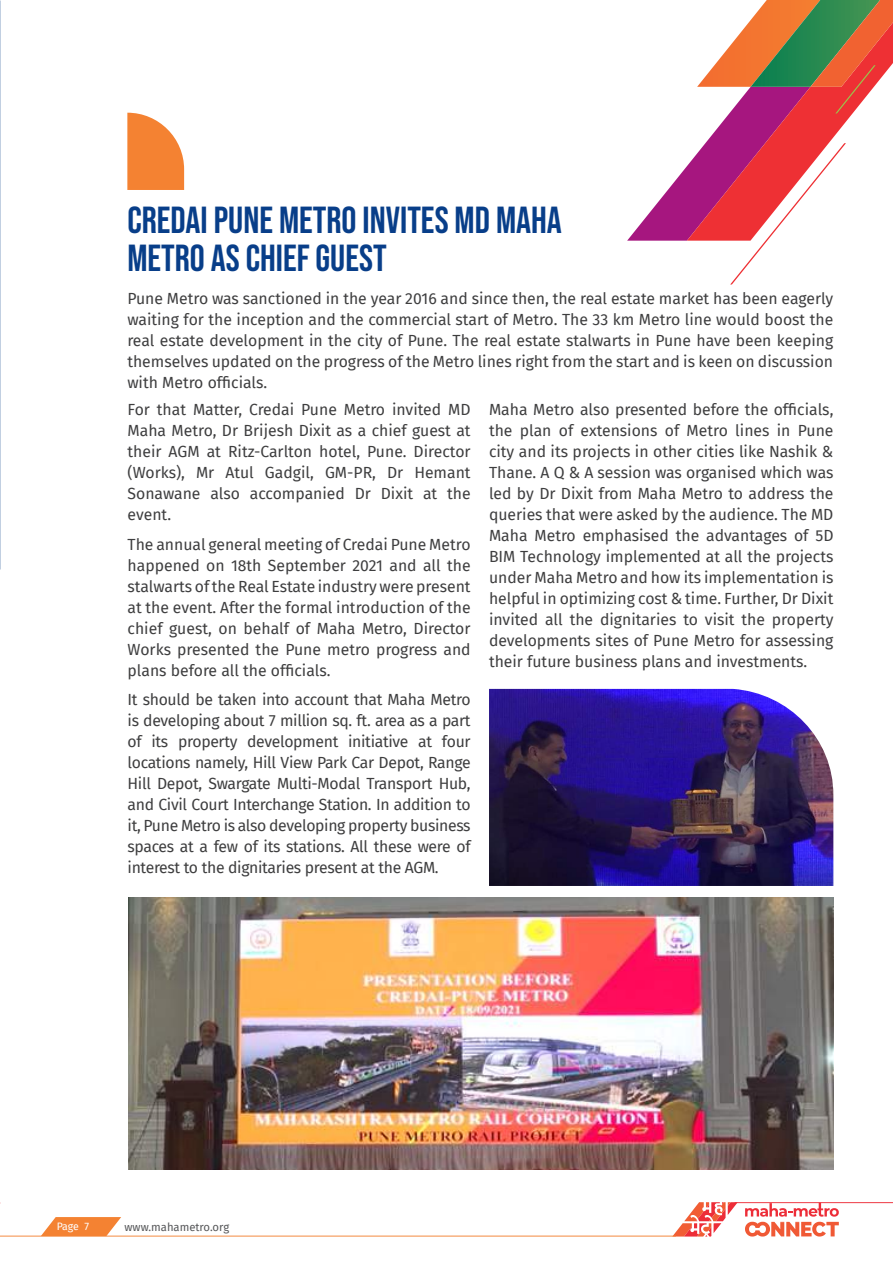
<style>
.page{position:relative;width:893px;height:1263px;background:#fff}
.page>*{position:absolute;margin:0;border:0;box-sizing:border-box;transform-origin:0 0}
.t1{font:37.5px/37.5px "Bebas Neue";color:#083e89}
.t2{font:15.75px/21px "Fira Sans";color:#3e3e3f;text-align:justify}
.t3{font:11.25px "Fira Sans";color:#57585a}
.t4{font:10.5px "Fira Sans";color:#fff}
</style>
<div class="page">
<svg style="left:673px;top:1202px;width:65px;height:34px"></svg>
<svg style="left:745px;top:1203px;width:94px;height:13px"></svg>
<svg style="left:745px;top:1222px;width:94px;height:14px"></svg>
<hr style="left:735px;top:1202px;width:158px;height:1px;background:#ed2d38">
<hr style="left:0;top:1235px;width:676px;height:1px;background:#f48232">
<svg style="left:41px;top:1217px;width:80px;height:19px"></svg>
<svg style="left:127px;top:113px;width:57px;height:77px;background:#f59552"></svg>
<img style="left:489px;top:689px;width:344px;height:197px">
<svg style="left:627px;top:0;width:266px;height:284px"></svg>
<img style="left:128px;top:897px;width:705px;height:272px">
<h1 class="t1" style="left:127px;top:201px;width:436px">CREDAI PUNE METRO INVITES MD MAHA<br>METRO AS CHIEF GUEST</h1>
<p class="t2" style="left:127px;top:288px;width:707px">Pune Metro was sanctioned in the year 2016 and since then, the real estate market has been eagerly waiting for the inception and the commercial start of Metro. The 33 km Metro line would boost the real estate development in the city of Pune. The real estate stalwarts in Pune have been keeping themselves updated on the progress of the Metro lines right from the start and is keen on discussion with Metro officials.</p>
<p class="t2" style="left:128px;top:399px;width:345px">For that Matter, Credai Pune Metro invited MD Maha Metro, Dr Brijesh Dixit as a chief guest at their AGM at Ritz-Carlton hotel, Pune. Director (Works), Mr Atul Gadgil, GM-PR, Dr Hemant Sonawane also accompanied Dr Dixit at the event.</p>
<p class="t2" style="left:128px;top:533px;width:345px">The annual general meeting of Credai Pune Metro happened on 18th September 2021 and all the stalwarts of the Real Estate industry were present at the event. After the formal introduction of the chief guest, on behalf of Maha Metro, Director Works presented the Pune metro progress and plans before all the officials.</p>
<p class="t2" style="left:128px;top:689px;width:345px">It should be taken into account that Maha Metro is developing about 7 million sq. ft. area as a part of its property development initiative at four locations namely, Hill View Park Car Depot, Range Hill Depot, Swargate Multi-Modal Transport Hub, and Civil Court Interchange Station. In addition to it, Pune Metro is also developing property business spaces at a few of its stations. All these were of interest to the dignitaries present at the AGM.</p>
<p class="t2" style="left:489px;top:399px;width:346px">Maha Metro also presented before the officials, the plan of extensions of Metro lines in Pune city and its projects in other cities like Nashik &amp; Thane. A Q &amp; A session was organised which was led by Dr Dixit from Maha Metro to address the queries that were asked by the audience. The MD Maha Metro emphasised the advantages of 5D BIM Technology implemented at all the projects under Maha Metro and how its implementation is helpful in optimizing cost &amp; time. Further, Dr Dixit invited all the dignitaries to visit the property developments sites of Pune Metro for assessing their future business plans and investments.</p>
<p class="t4" style="left:57px;top:1219px;width:34px">Page 7</p>
<p class="t3" style="left:125px;top:1218px;width:106px">www.mahametro.org</p>
</div>
